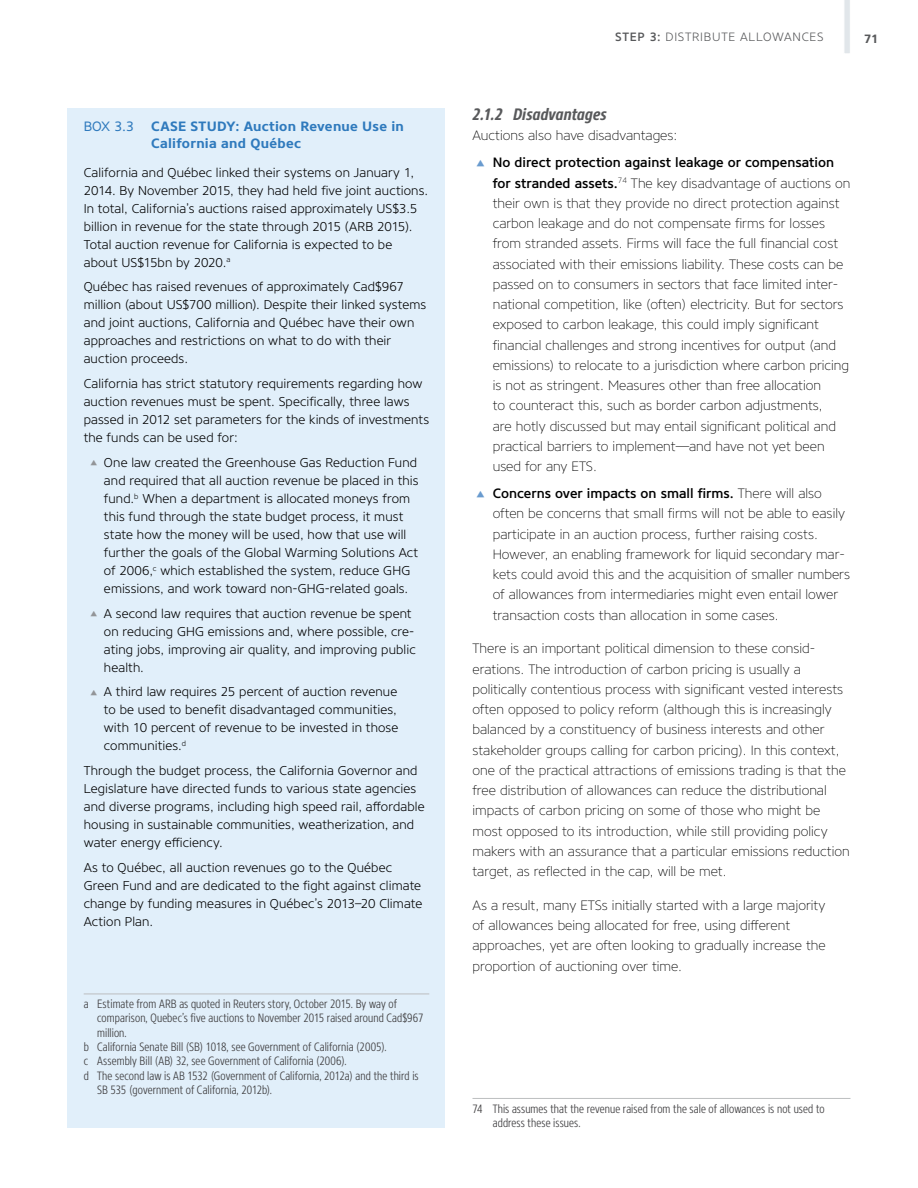
<style>
.page{position:relative;width:918px;height:1188px;background:#fff}
.page>*{position:absolute;margin:0;border:0;box-sizing:border-box;transform-origin:0 0}
.Subhead_4____bullet{font:italic 700 16.5px "Core Sans N67 Cn";letter-spacing:.01em;color:#58595b}
.Body{font:200 13.5px/20.2px "Core Sans N25";color:#000}
.Box_Title{font:700 13.5px/16.5px "Core Sans N65";letter-spacing:.02em;color:#2f7abd}
.Body-before_bullet{font:200 13.5px "Core Sans N25";color:#000}
.Box_Title-2{font:13.5px "Core Sans N45";color:#2f7abd}
.Box-text{font:300 12.75px/18px "Core Sans N35";letter-spacing:.01em;color:#000}
.Footnote_BOX{font:300 12px/14.4px "Core Sans N37 Cn";letter-spacing:.005em;color:#414042}
.Footnote_BOX_1{font:300 12px/14.4px "Core Sans N37 Cn";letter-spacing:.01em;color:#414042}
.Footnote{font:300 12px/14.4px "Core Sans N37 Cn";letter-spacing:.01em;color:#414042}
.t1{font:300 12px "Core Sans N35";letter-spacing:.065em;color:#58595b}
.t2{font:700 12px "Core Sans N65";color:#58595b}
.s1{font-size:7.5px;color:#939598}
.s2{font-family:"Core Sans N55";font-weight:500}
.s3{font-family:"Core Sans N35";font-weight:300;font-size:9px;color:#699bcf}
</style>
<div class="page">
<svg style="left:844px;top:0;width:6px;height:53px"></svg>
<hr style="left:472px;top:1098px;width:378px;height:1px;background:#bcbec0">
<div style="left:68px;top:108px;width:378px;height:1019px;background:#e1effa"></div>
<hr style="left:84px;top:994px;width:345px;height:1px;background:#bcbec0">
<p class="Box_Title-2" style="left:84px;top:118px;width:52px">BOX 3.3</p>
<p class="Box_Title" style="left:151px;top:118px;width:254px">CASE STUDY: Auction Revenue Use in<br>California and Québec</p>
<p class="Box-text" style="left:84px;top:163px;width:346px">California and Québec linked their systems on January 1, 2014. By November 2015, they had held five joint auctions.<br>In total, California’s auctions raised approximately US$3.5 billion in revenue for the state through 2015 (ARB 2015).<br>Total auction revenue for California is expected to be about US$15bn by 2020.<sup>a</sup></p>
<p class="Box-text" style="left:84px;top:278px;width:344px">Québec has raised revenues of approximately Cad$967 million (about US$700 million). Despite their linked systems and joint auctions, California and Québec have their own approaches and restrictions on what to do with their auction proceeds.</p>
<p class="Box-text" style="left:84px;top:375px;width:347px">California has strict statutory requirements regarding how auction revenues must be spent. Specifically, three laws passed in 2012 set parameters for the kinds of investments the funds can be used for:</p>
<p class="Box-text" style="left:104px;top:454px;width:316px;text-indent:-14px"><span class="s1">▲</span> One law created the Greenhouse Gas Reduction Fund and required that all auction revenue be placed in this fund.<sup>b</sup> When a department is allocated moneys from this fund through the state budget process, it must state how the money will be used, how that use will further the goals of the Global Warming Solutions Act of 2006,<sup>c</sup> which established the system, reduce GHG emissions, and work toward non-GHG-related goals.</p>
<p class="Box-text" style="left:104px;top:604px;width:313px;text-indent:-14px"><span class="s1">▲</span> A second law requires that auction revenue be spent on reducing GHG emissions and, where possible, cre&shy;ating jobs, improving air quality, and improving public health.</p>
<p class="Box-text" style="left:104px;top:683px;width:296px;text-align:justify;text-indent:-14px"><span class="s1">▲</span> A third law requires 25 percent of auction revenue to be used to benefit disadvantaged communities, with 10 percent of revenue to be invested in those communities.<sup>d</sup></p>
<p class="Box-text" style="left:84px;top:762px;width:342px">Through the budget process, the California Governor and Legislature have directed funds to various state agencies and diverse programs, including high speed rail, affordable housing in sustainable communities, weatherization, and water energy efficiency.</p>
<p class="Box-text" style="left:84px;top:859px;width:340px">As to Québec, all auction revenues go to the Québec Green Fund and are dedicated to the fight against climate change by funding measures in Québec’s 2013–20 Climate Action Plan.</p>
<p class="Footnote_BOX_1" style="left:97px;top:996px;width:328px;text-indent:-14px">a Estimate from ARB as quoted in Reuters story, October 2015. By way of comparison, Quebec’s five auctions to November 2015 raised around Cad$967 million.</p>
<p class="Footnote_BOX" style="left:84px;top:1040px;width:304px">b California Senate Bill (SB) 1018, see Government of California (2005).</p>
<p class="Footnote_BOX" style="left:84px;top:1054px;width:265px">c Assembly Bill (AB) 32, see Government of California (2006).</p>
<p class="Footnote_BOX" style="left:97px;top:1068px;width:323px;text-indent:-14px">d The second law is AB 1532 (Government of California, 2012a) and the third is<br>SB 535 (government of California, 2012b).</p>
<p class="t1" style="left:615px;top:29px;width:210px"><span class="s2">STEP 3:</span> DISTRIBUTE ALLOWANCES</p>
<p class="t2" style="left:864px;top:31px;width:16px">71</p>
<p class="Subhead_4____bullet" style="left:472px;top:104px;width:136px">2.1.2 Disadvantages</p>
<p class="Body-before_bullet" style="left:472px;top:127px;width:206px">Auctions also have disadvantages:</p>
<p class="Body" style="left:493px;top:153px;width:359px;text-indent:-16px"><span class="s3">▲</span> <span class="s2">No direct protection against leakage or compensation for stranded assets.</span><sup>74</sup> The key disadvantage of auctions on their own is that they provide no direct protection against carbon leakage and do not compensate firms for losses from stranded assets. Firms will face the full financial cost associated with their emissions liability. These costs can be passed on to consumers in sectors that face limited inter&shy;national competition, like (often) electricity. But for sectors exposed to carbon leakage, this could imply significant financial challenges and strong incentives for output (and emissions) to relocate to a jurisdiction where carbon pricing is not as stringent. Measures other than free allocation<br>to counteract this, such as border carbon adjustments,<br>are hotly discussed but may entail significant political and practical barriers to implement—and have not yet been used for any ETS.</p>
<p class="Body" style="left:493px;top:483px;width:359px;text-indent:-16px"><span class="s3">▲</span> <span class="s2">Concerns over impacts on small firms.</span> There will also often be concerns that small firms will not be able to easily participate in an auction process, further raising costs.<br>However, an enabling framework for liquid secondary mar&shy;kets could avoid this and the acquisition of smaller numbers of allowances from intermediaries might even entail lower transaction costs than allocation in some cases.</p>
<p class="Body" style="left:472px;top:639px;width:379px">There is an important political dimension to these consid&shy;erations. The introduction of carbon pricing is usually a politically contentious process with significant vested interests often opposed to policy reform (although this is increasingly balanced by a constituency of business interests and other stakeholder groups calling for carbon pricing). In this context, one of the practical attractions of emissions trading is that the free distribution of allowances can reduce the distributional impacts of carbon pricing on some of those who might be most opposed to its introduction, while still providing policy makers with an assurance that a particular emissions reduction target, as reflected in the cap, will be met.</p>
<p class="Body" style="left:472px;top:895px;width:355px">As a result, many ETSs initially started with a large majority of allowances being allocated for free, using different approaches, yet are often looking to gradually increase the proportion of auctioning over time.</p>
<p class="Footnote" style="left:493px;top:1102px;width:333px;text-indent:-20px">74 This assumes that the revenue raised from the sale of allowances is not used to address these issues.</p>
</div>
